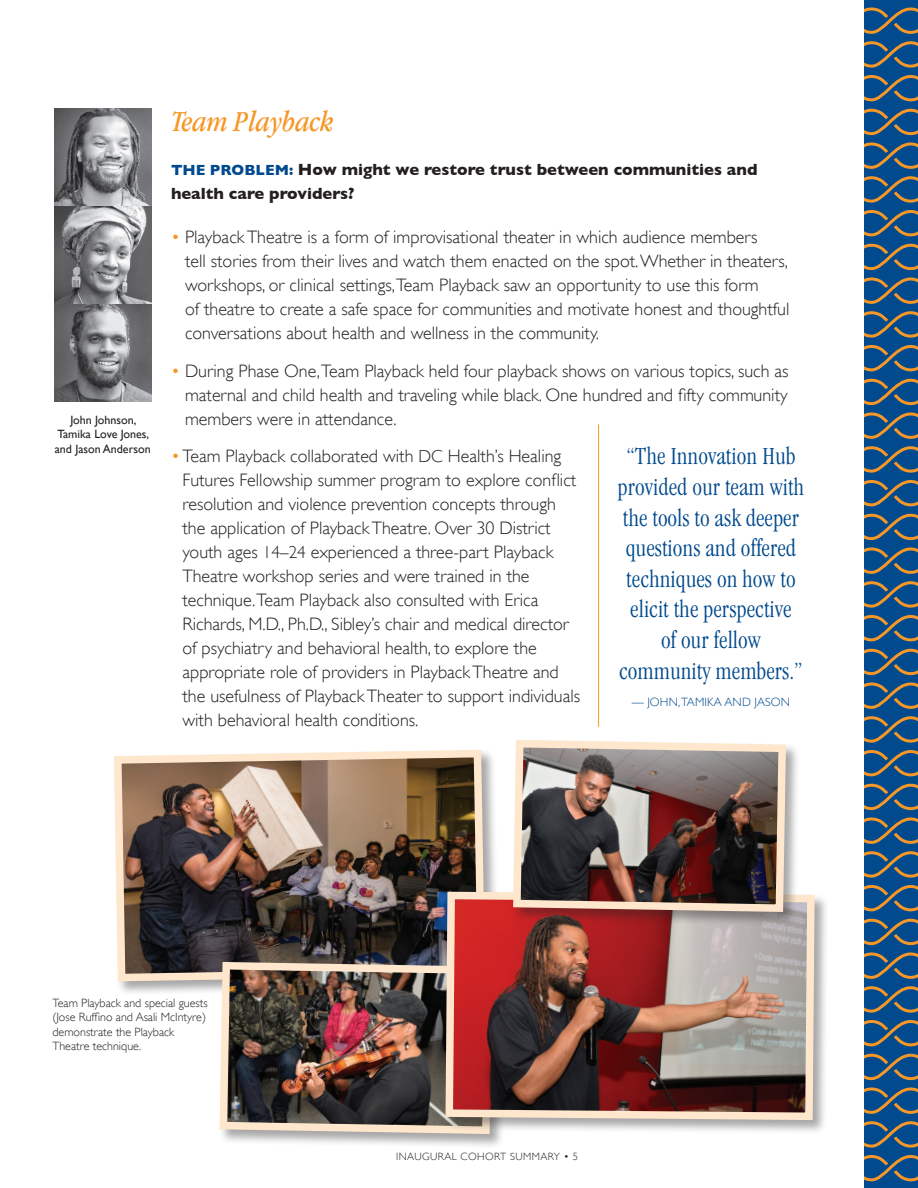
<style>
.page{position:relative;width:918px;height:1188px;background:#fff}
.page>*{position:absolute;margin:0;border:0;box-sizing:border-box;transform-origin:0 0}
.t1{font:italic condensed 30px "Garamond IT Cby BT";color:#f79727}
.t2{font:300 condensed 25.5px/30.6px "Garamond IT Cby BT";color:#004a8d;text-align:center}
.t3{font:300 18px/24px "Gill Sans";color:#231f20}
.t4{font:700 16.5px/24px "Gill Sans";color:#231f20}
.t5{font:300 12px/14.4px "Gill Sans";color:#231f20}
.t6{font:12px/14.4px "Gill Sans";color:#231f20;text-align:center}
.t7{font:300 12px "Gill Sans";letter-spacing:.01em;color:#004a8d}
.t8{font:300 10.5px "Gill Sans";letter-spacing:.04em;color:#231f20}
.s1{font-size:15px;color:#004a8d}
.s2{color:#f79727}
.s3{font-size:17.25px}
</style>
<div class="page">
<svg style="left:864px;top:6px;width:54px;height:1177px;background:#2e5879"></svg>
<img style="left:54px;top:108px;width:98px;height:293px">
<div style="left:112px;top:748px;width:388px;height:248px;background:#231f20;opacity:.4"></div>
<img style="left:112px;top:748px;width:377px;height:237px">
<div style="left:218px;top:960px;width:289px;height:189px;background:#231f20;opacity:.4"></div>
<img style="left:216px;top:958px;width:280px;height:180px">
<div style="left:444px;top:890px;width:386px;height:245px;background:#231f20;opacity:.4"></div>
<img style="left:442px;top:888px;width:376px;height:236px">
<div style="left:512px;top:738px;width:289px;height:189px;background:#231f20;opacity:.4"></div>
<img style="left:509px;top:738px;width:281px;height:178px">
<hr style="left:598px;top:424px;width:1px;height:303px;background:#f79727">
<p class="t6" style="left:55px;top:413px;width:97px">John Johnson,<br>Tamika Love Jones, and Jason Anderson</p>
<p class="t1" style="left:171px;top:105px;width:164px">Team Playback</p>
<p class="t4" style="left:171px;top:157px;width:588px"><span class="s1">THE PROBLEM:</span> How might we restore trust between communities and health care providers?</p>
<p class="t3" style="left:185px;top:225px;width:606px;text-indent:-14px"><span class="s2">•</span> Playback Theatre is a form of improvisational theater in which audience members<br>tell stories from their lives and watch them enacted on the spot. Whether in theaters, workshops, or clinical settings,Team Playback saw an opportunity to use this form<br>of theatre to create a safe space for communities and motivate honest and thoughtful conversations about health and wellness in the community.</p>
<p class="t3" style="left:185px;top:359px;width:605px;text-align:justify;text-indent:-14px"><span class="s2">•</span> During Phase One,Team Playback held four playback shows on various topics, such as maternal and child health and traveling while black. One hundred and fifty community members were in attendance.</p>
<p class="t3" style="left:182px;top:444px;width:399px;text-indent:-11px"><span class="s2">•</span> Team Playback collaborated with <span class="s3">DC</span> Health’s Healing Futures Fellowship summer program to explore conflict resolution and violence prevention concepts through the application of Playback Theatre. Over 30 District youth ages <span class="s3">14–24</span> experienced a three-part Playback Theatre workshop series and were trained in the technique.Team Playback also consulted with Erica Richards, M.D., Ph.D., Sibley’s chair and medical director of psychiatry and behavioral health, to explore the appropriate role of providers in Playback Theatre and the usefulness of Playback Theater to support individuals with behavioral health conditions.</p>
<p class="t2" style="left:618px;top:441px;width:188px">“The Innovation Hub provided our team with the tools to ask deeper questions and offered techniques on how to elicit the perspective<br>of our fellow community members.”</p>
<p class="t7" style="left:632px;top:696px;width:160px">— JOHN, TAMIKA AND JASON</p>
<p class="t5" style="left:52px;top:996px;width:157px">Team Playback and special guests (Jose Ruffino and Asali McIntyre) demonstrate the Playback<br>Theatre technique.</p>
<p class="t8" style="left:396px;top:1151px;width:183px">INAUGURAL COHORT SUMMARY • 5</p>
</div>
